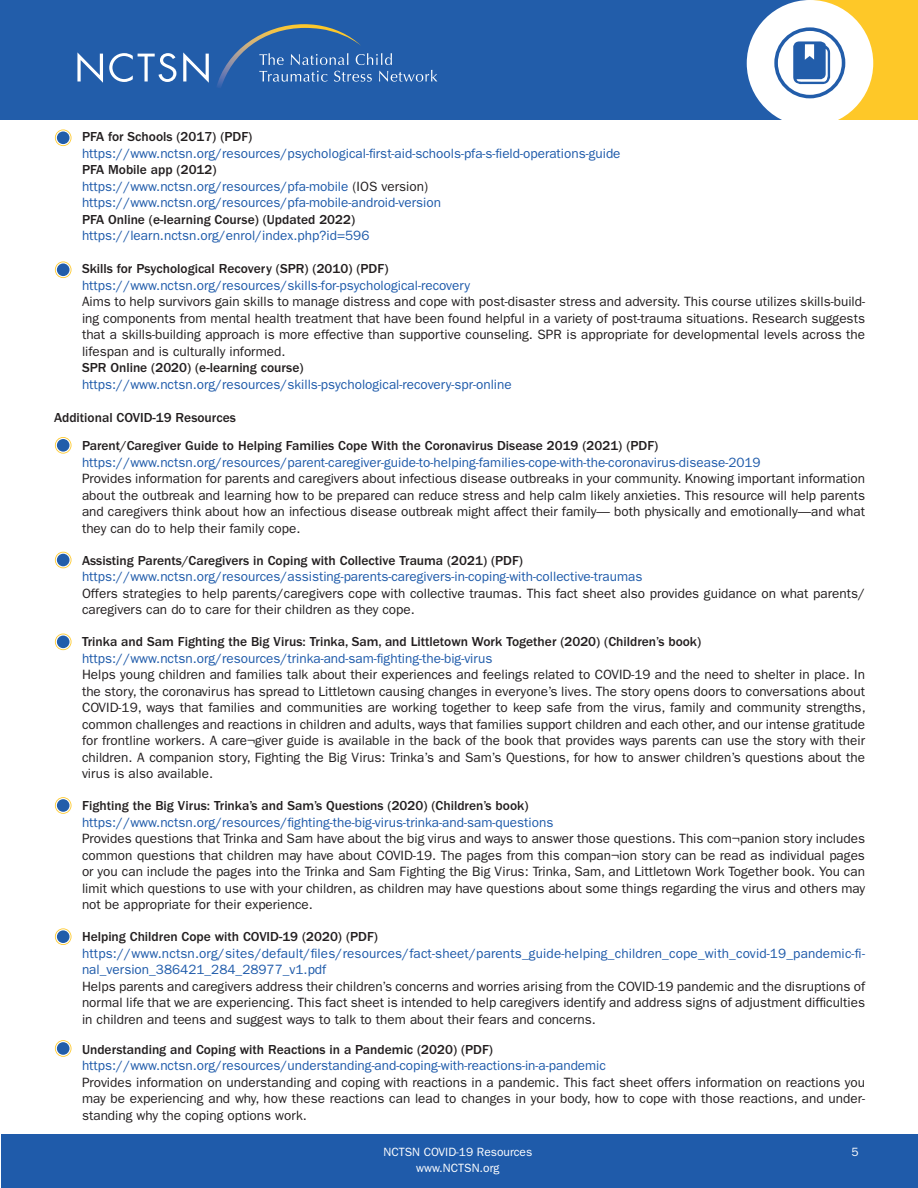
<style>
.page{position:relative;width:918px;height:1188px;background:#fff}
.page>*{position:absolute;margin:0;border:0;box-sizing:border-box;transform-origin:0 0}
.t1{font:13.5px/16.5px "ITC Franklin Gothic Std";color:#231f20;text-align:justify}
.t2{font:13.5px/16.5px "ITC Franklin Gothic Std";color:#1f5baa}
.t3{font:500 13.5px "ITC Franklin Gothic Std";color:#231f20}
.t4{font:12px/16.5px "ITC Franklin Gothic Std";color:#fff;text-align:center}
.s1{color:#231f20}
</style>
<div class="page">
<div style="left:1px;top:1134px;width:917px;height:54px;background:#1f5baa"></div>
<div style="left:0;top:0;width:918px;height:119px;background:#fec828"></div>
<div style="left:0;top:0;width:808px;height:119px;background:#225daa"></div>
<div style="left:747px;top:0;width:126px;height:127px;background:#fff;border-radius:50%"></div>
<svg style="left:77px;top:52px;width:26px;height:31px"></svg>
<svg style="left:109px;top:53px;width:67px;height:29px"></svg>
<svg style="left:183px;top:52px;width:26px;height:31px"></svg>
<svg style="left:361px;top:53px;width:76px;height:29px"></svg>
<img style="left:217px;top:24px;width:144px;height:64px">
<svg style="left:774px;top:27px;width:71px;height:71px"></svg>
<svg style="left:55px;top:129px;width:16px;height:17px"></svg>
<svg style="left:55px;top:261px;width:16px;height:17px"></svg>
<svg style="left:55px;top:552px;width:16px;height:16px"></svg>
<svg style="left:55px;top:797px;width:16px;height:17px"></svg>
<svg style="left:55px;top:1040px;width:16px;height:17px"></svg>
<svg style="left:55px;top:928px;width:16px;height:17px"></svg>
<svg style="left:55px;top:437px;width:16px;height:17px"></svg>
<svg style="left:55px;top:634px;width:16px;height:16px"></svg>
<p class="t3" style="left:82px;top:129px;width:172px">PFA for Schools (2017) (PDF)</p>
<p class="t2" style="left:82px;top:145px;width:540px">https://www.nctsn.org/resources/psychological-first-aid-schools-pfa-s-field-operations-guide</p>
<p class="t3" style="left:82px;top:162px;width:136px">PFA Mobile app (2012)</p>
<p class="t2" style="left:82px;top:178px;width:348px">https://www.nctsn.org/resources/pfa-mobile <span class="s1">(IOS version)</span></p>
<p class="t2" style="left:82px;top:194px;width:361px">https://www.nctsn.org/resources/pfa-mobile-android-version</p>
<p class="t3" style="left:82px;top:211px;width:275px">PFA Online (e-learning Course) (Updated 2022)</p>
<p class="t2" style="left:82px;top:227px;width:289px">https://learn.nctsn.org/enrol/index.php?id=596</p>
<p class="t3" style="left:82px;top:261px;width:308px">Skills for Psychological Recovery (SPR) (2010) (PDF)</p>
<p class="t2" style="left:82px;top:277px;width:390px">https://www.nctsn.org/resources/skills-for-psychological-recovery</p>
<p class="t1" style="left:82px;top:293px;width:785px">Aims to help survivors gain skills to manage distress and cope with post-disaster stress and adversity. This course utilizes skills-build&shy;ing components from mental health treatment that have been found helpful in a variety of post-trauma situations. Research suggests that a skills-building approach is more effective than supportive counseling. SPR is appropriate for developmental levels across the lifespan and is culturally informed.</p>
<p class="t3" style="left:82px;top:360px;width:223px">SPR Online (2020) (e-learning course)</p>
<p class="t2" style="left:82px;top:376px;width:431px">https://www.nctsn.org/resources/skills-psychological-recovery-spr-online</p>
<p class="t3" style="left:54px;top:409px;width:183px">Additional COVID-19 Resources</p>
<p class="t3" style="left:82px;top:438px;width:578px">Parent/Caregiver Guide to Helping Families Cope With the Coronavirus Disease 2019 (2021) (PDF)</p>
<p class="t2" style="left:82px;top:454px;width:680px">https://www.nctsn.org/resources/parent-caregiver-guide-to-helping-families-cope-with-the-coronavirus-disease-2019</p>
<p class="t1" style="left:82px;top:470px;width:785px">Provides information for parents and caregivers about infectious disease outbreaks in your community. Knowing important information about the outbreak and learning how to be prepared can reduce stress and help calm likely anxieties. This resource will help parents and caregivers think about how an infectious disease outbreak might affect their family— both physically and emotionally—and what they can do to help their family cope.</p>
<p class="t3" style="left:82px;top:553px;width:443px">Assisting Parents/Caregivers in Coping with Collective Trauma (2021) (PDF)</p>
<p class="t2" style="left:82px;top:568px;width:562px">https://www.nctsn.org/resources/assisting-parents-caregivers-in-coping-with-collective-traumas</p>
<p class="t1" style="left:82px;top:585px;width:785px">Offers strategies to help parents/caregivers cope with collective traumas. This fact sheet also provides guidance on what parents/ caregivers can do to care for their children as they cope.</p>
<p class="t3" style="left:82px;top:634px;width:621px">Trinka and Sam Fighting the Big Virus: Trinka, Sam, and Littletown Work Together (2020) (Children’s book)</p>
<p class="t2" style="left:82px;top:650px;width:412px">https://www.nctsn.org/resources/trinka-and-sam-fighting-the-big-virus</p>
<p class="t1" style="left:82px;top:666px;width:785px">Helps young children and families talk about their experiences and feelings related to COVID-19 and the need to shelter in place. In the story, the coronavirus has spread to Littletown causing changes in everyone’s lives. The story opens doors to conversations about COVID-19, ways that families and communities are working together to keep safe from the virus, family and community strengths, common challenges and reactions in children and adults, ways that families support children and each other, and our intense gratitude for frontline workers. A care¬giver guide is available in the back of the book that provides ways parents can use the story with their children. A companion story, Fighting the Big Virus: Trinka’s and Sam’s Questions, for how to answer children’s questions about the virus is also available.</p>
<p class="t3" style="left:82px;top:798px;width:448px">Fighting the Big Virus: Trinka’s and Sam’s Questions (2020) (Children’s book)</p>
<p class="t2" style="left:82px;top:814px;width:473px">https://www.nctsn.org/resources/fighting-the-big-virus-trinka-and-sam-questions</p>
<p class="t1" style="left:82px;top:831px;width:785px">Provides questions that Trinka and Sam have about the big virus and ways to answer those questions. This com¬panion story includes common questions that children may have about COVID-19. The pages from this compan¬ion story can be read as individual pages or you can include the pages into the Trinka and Sam Fighting the Big Virus: Trinka, Sam, and Littletown Work Together book. You can limit which questions to use with your children, as children may have questions about some things regarding the virus and others may not be appropriate for their experience.</p>
<p class="t3" style="left:82px;top:929px;width:298px">Helping Children Cope with COVID-19 (2020) (PDF)</p>
<p class="t2" style="left:82px;top:945px;width:785px">https://www.nctsn.org/sites/default/files/resources/fact-sheet/parents_guide-helping_children_cope_with_covid-19_pandemic-fi&shy;nal_version_386421_284_28977_v1.pdf</p>
<p class="t1" style="left:82px;top:978px;width:785px">Helps parents and caregivers address their children’s concerns and worries arising from the COVID-19 pandemic and the disruptions of normal life that we are experiencing. This fact sheet is intended to help caregivers identify and address signs of adjustment difficulties in children and teens and suggest ways to talk to them about their fears and concerns.</p>
<p class="t3" style="left:82px;top:1042px;width:413px">Understanding and Coping with Reactions in a Pandemic (2020) (PDF)</p>
<p class="t2" style="left:82px;top:1058px;width:525px">https://www.nctsn.org/resources/understanding-and-coping-with-reactions-in-a-pandemic</p>
<p class="t1" style="left:82px;top:1074px;width:785px">Provides information on understanding and coping with reactions in a pandemic. This fact sheet offers information on reactions you may be experiencing and why, how these reactions can lead to changes in your body, how to cope with those reactions, and under&shy;standing why the coping options work.</p>
<p class="t4" style="left:383px;top:1143px;width:150px">NCTSN COVID-19 Resources www.NCTSN.org</p>
<p class="t4" style="left:852px;top:1143px;width:9px">5</p>
</div>
